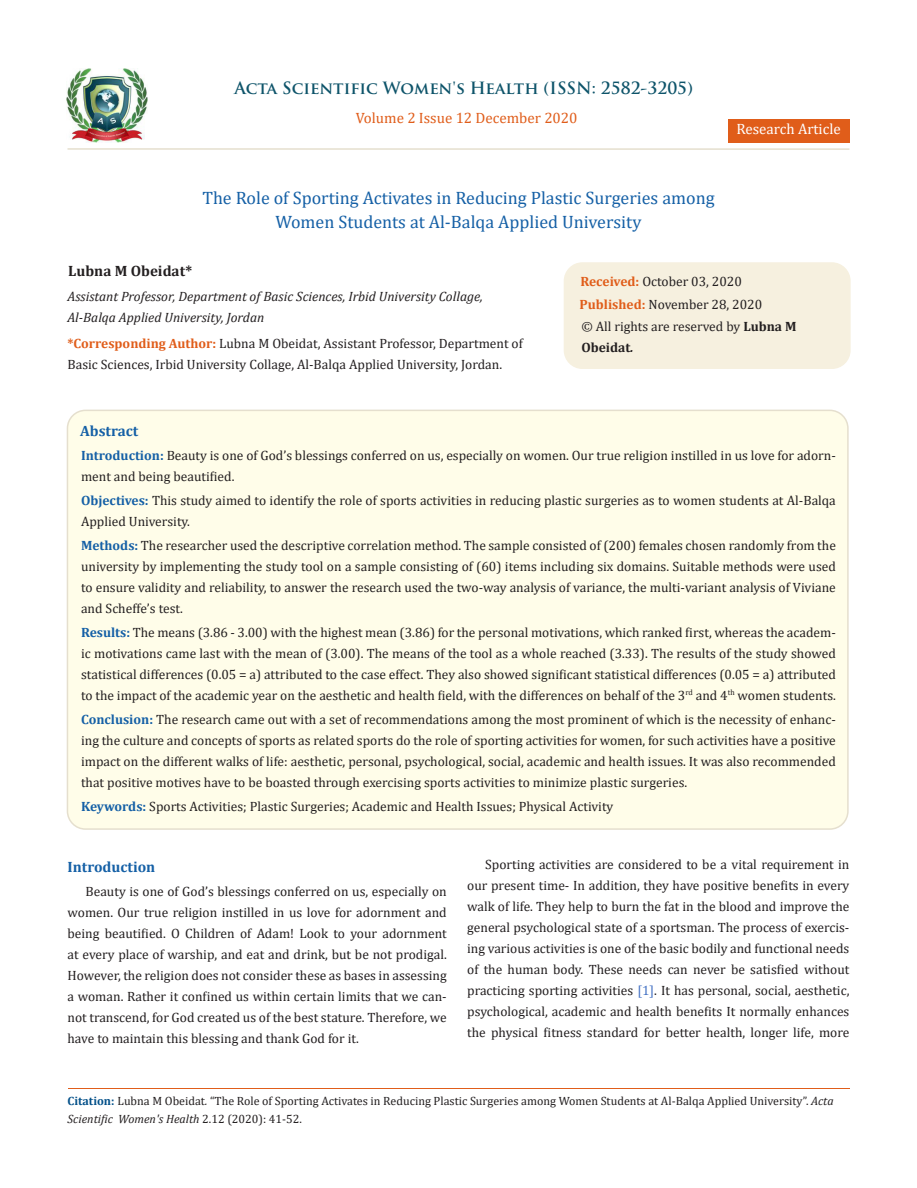
<style>
.page{position:relative;width:917px;height:1188px;background:#fff}
.page>*{position:absolute;margin:0;border:0;box-sizing:border-box;transform-origin:0 0}
.t1{font:18px/24px "Cambria";color:#1560a6;text-align:center}
.t2{font:700 16.5px "Trajan Pro";color:#0e546a}
.t3{font:15px "Cambria";color:#e05d1a}
.Body_Text{font:700 15px "Cambria";color:#1560a6}
.t4{font:15px "Cambria";color:#fff}
.t5{font:700 15px "Cambria";color:#231f20}
.Body_Text-2{font:13.5px/21px "Cambria";color:#231f20;text-align:justify}
.t6{font:italic 13.5px/21px "Cambria";color:#231f20}
.t7{font:12px/18px "Cambria";color:#231f20}
.s1{font-weight:700;color:#e05d1a}
.s2{font-weight:700}
.s3{font-weight:700;font-style:italic}
.s4{font-weight:700;color:#1560a6}
.s5{color:#4472c4}
.s6{font-weight:700;color:#035089}
.s7{font-style:italic}
</style>
<div class="page">
<img style="left:67px;top:68px;width:80px;height:74px">
<div style="left:727px;top:119px;width:122px;height:23px;background:#e05d1a"></div>
<div style="left:564px;top:263px;width:285px;height:105px;background:#f6f0df;border-radius:18px"></div>
<div style="left:563px;top:262px;width:287px;height:107px;border:2px solid #f6f0df;border-radius:18px"></div>
<div style="left:67px;top:410px;width:780px;height:419px;background:#fffde9;border-radius:18px"></div>
<div style="left:67px;top:410px;width:781px;height:420px;border:2px solid #e5dfce;border-radius:18px"></div>
<hr style="left:68px;top:1088px;width:781px;height:1px;background:#e05d1a">
<hr style="left:67px;top:148px;width:782px;height:2px;background:#e5dfce">
<p class="t2" style="left:234px;top:77px;width:460px">Acta Scientific Women's Health (ISSN: 2582-3205)</p>
<p class="t3" style="left:356px;top:109px;width:223px">Volume 2 Issue 12 December 2020</p>
<p class="t4" style="left:736px;top:120px;width:106px">Research Article</p>
<p class="t1" style="left:202px;top:186px;width:514px">The Role of Sporting Activates in Reducing Plastic Surgeries among<br>Women Students at Al-Balqa Applied University</p>
<p class="t5" style="left:68px;top:260px;width:125px">Lubna M Obeidat*</p>
<p class="t6" style="left:67px;top:285px;width:417px">Assistant Professor, Department of Basic Sciences, Irbid University Collage,<br>Al-Balqa Applied University, Jordan</p>
<p class="Body_Text-2" style="left:67px;top:333px;width:457px"><span class="s1">*Corresponding Author:</span> Lubna M Obeidat, Assistant Professor, Department of<br>Basic Sciences, Irbid University Collage, Al-Balqa Applied University, Jordan.</p>
<p class="Body_Text-2" style="left:580px;top:271px;width:163px"><span class="s1">Received:</span> October 03, 2020</p>
<p class="Body_Text-2" style="left:579px;top:294px;width:184px"><span class="s1">Published:</span> November 28, 2020</p>
<p class="Body_Text-2" style="left:581px;top:316px;width:217px">© All rights are reserved by <span class="s2">Lubna M<br>Obeidat</span><span class="s3">.</span></p>
<p class="Body_Text" style="left:80px;top:420px;width:60px">Abstract</p>
<p class="Body_Text-2" style="left:81px;top:444px;width:756px"><span class="s4">Introduction:</span> Beauty is one of God’s blessings conferred on us, especially on women. Our true religion instilled in us love for adorn&shy;ment and being beautified.</p>
<p class="Body_Text-2" style="left:81px;top:489px;width:756px"><span class="s4">Objectives:</span> This study aimed to identify the role of sports activities in reducing plastic surgeries as to women students at Al-Balqa<br>Applied University.</p>
<p class="Body_Text-2" style="left:81px;top:534px;width:756px"><span class="s4">Methods:</span> The researcher used the descriptive correlation method. The sample consisted of (200) females chosen randomly from the university by implementing the study tool on a sample consisting of (60) items including six domains. Suitable methods were used to ensure validity and reliability, to answer the research used the two-way analysis of variance, the multi-variant analysis of Viviane and Scheffe’s test.</p>
<p class="Body_Text-2" style="left:81px;top:621px;width:756px"><span class="s4">Results:</span> The means (3.86 - 3.00) with the highest mean (3.86) for the personal motivations, which ranked first, whereas the academ&shy;ic motivations came last with the mean of (3.00). The means of the tool as a whole reached (3.33). The results of the study showed statistical differences (0.05 = a) attributed to the case effect. They also showed significant statistical differences (0.05 = a) attributed to the impact of the academic year on the aesthetic and health field, with the differences on behalf of the 3<sup>rd</sup> and 4<sup>th</sup> women students.</p>
<p class="Body_Text-2" style="left:81px;top:708px;width:756px"><span class="s4">Conclusion:</span> The research came out with a set of recommendations among the most prominent of which is the necessity of enhanc&shy;ing the culture and concepts of sports as related sports do the role of sporting activities for women, for such activities have a positive impact on the different walks of life: aesthetic, personal, psychological, social, academic and health issues. It was also recommended that positive motives have to be boasted through exercising sports activities to minimize plastic surgeries.</p>
<p class="Body_Text-2" style="left:81px;top:795px;width:534px"><span class="s4">Keywords:</span> Sports Activities; Plastic Surgeries; Academic and Health Issues; Physical Activity</p>
<p class="Body_Text" style="left:68px;top:856px;width:89px">Introduction</p>
<p class="Body_Text-2" style="left:68px;top:881px;width:381px;text-indent:18px">Beauty is one of God’s blessings conferred on us, especially on women. Our true religion instilled in us love for adornment and being beautified. O Children of Adam! Look to your adornment at every place of warship, and eat and drink, but be not prodigal.<br>However, the religion does not consider these as bases in assessing a woman. Rather it confined us within certain limits that we can&shy;not transcend, for God created us of the best stature. Therefore, we have to maintain this blessing and thank God for it.</p>
<p class="Body_Text-2" style="left:467px;top:854px;width:384px;text-indent:18px">Sporting activities are considered to be a vital requirement in our present time- In addition, they have positive benefits in every walk of life. They help to burn the fat in the blood and improve the general psychological state of a sportsman. The process of exercis&shy;ing various activities is one of the basic bodily and functional needs of the human body. These needs can never be satisfied without practicing sporting activities <span class="s5">[1]</span>. It has personal, social, aesthetic, psychological, academic and health benefits It normally enhances the physical fitness standard for better health, longer life, more</p>
<p class="t7" style="left:68px;top:1092px;width:767px"><span class="s6">Citation:</span> Lubna M Obeidat<span class="s7">.</span> “The Role of Sporting Activates in Reducing Plastic Surgeries among Women Students at Al-Balqa Applied University”. <span class="s7">Acta<br>Scientific Women's Health</span> 2.12 (2020): 41-52.</p>
</div>
